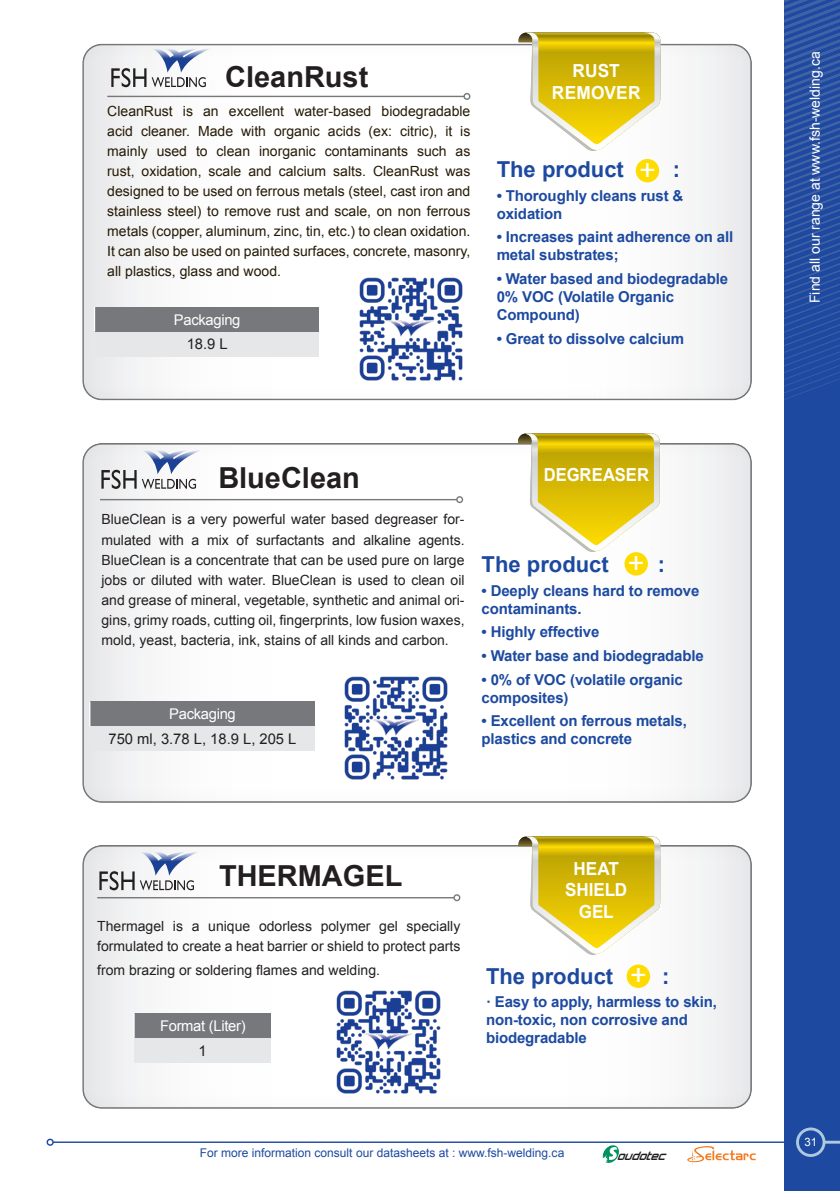
<style>
.page{position:relative;width:840px;height:1191px;background:#fff}
.page>*{position:absolute;margin:0;border:0;box-sizing:border-box;transform-origin:0 0}
.t1{font:700 29px "Arial";color:#231f20}
.t2{font:28.6px "Arial";color:#fff}
.t3{font:700 22px "Arial";color:#1d4aa0}
.t4{font:700 18px/21.6px "Arial";letter-spacing:.005em;color:#fff;text-align:center;scale:.95 1}
.t5{font:700 18px/21.6px "Arial";letter-spacing:.005em;color:#fff;text-align:center;scale:.96 1}
.t6{font:700 18px "Arial";letter-spacing:.005em;color:#fff;scale:.92 1}
.t7{font:700 15px/18px "Arial";letter-spacing:-.01em;color:#1d4aa0}
.t8{font:14.8px "Arial";letter-spacing:-.02em;color:#fff}
.t9{font:14.8px "Arial";color:#231f20}
.t10{font:14px/20px "Arial";color:#231f20;text-align:justify}
.t11{font:14px/20px "Arial";color:#251a05;text-align:justify}
.t12{font:14px "Arial";color:#fff}
.t13{font:12px "Arial";color:#1d4aa0}
.t14{font:12px "Arial";color:#fff}
.t15{font:11.6px "Arial";color:#fff}
.t16{font:italic 700 10.8px "Orbitron";color:#211e1e}
</style>
<div class="page">
<div style="left:82px;top:40px;width:672px;height:362px;background:#231f20;opacity:.38"></div>
<hr style="left:107px;top:96px;width:357px;height:1px;background:#76787b">
<div style="left:463px;top:93px;width:7px;height:7px;border:1px solid #76787b;border-radius:50%"></div>
<div style="left:82px;top:441px;width:672px;height:362px;background:#231f20;opacity:.38"></div>
<hr style="left:100px;top:499px;width:356px;height:1px;background:#76787b">
<div style="left:456px;top:496px;width:7px;height:7px;border:1px solid #76787b;border-radius:50%"></div>
<div style="left:90px;top:701px;width:224px;height:25px;background:#76787b"></div>
<div style="left:90px;top:726px;width:224px;height:25px;background:#e6e7e9"></div>
<svg style="left:89px;top:701px;width:1px;height:25px"></svg>
<div style="left:94px;top:307px;width:225px;height:25px;background:#76787b"></div>
<div style="left:94px;top:332px;width:225px;height:24px;background:#e6e7e9"></div>
<svg style="left:94px;top:307px;width:1px;height:25px"></svg>
<svg style="left:111px;top:46px;width:100px;height:41px"></svg>
<svg style="left:101px;top:448px;width:100px;height:41px"></svg>
<svg style="left:518px;top:33px;width:142px;height:119px"></svg>
<svg style="left:517px;top:433px;width:142px;height:120px"></svg>
<div style="left:624px;top:552px;width:23px;height:23px;background:#ffdc01;border-radius:50%"></div>
<div style="left:635px;top:159px;width:23px;height:23px;background:#ffdc01;border-radius:50%"></div>
<img style="left:339px;top:671px;width:113px;height:113px">
<img style="left:354px;top:272px;width:113px;height:114px">
<div style="left:82px;top:842px;width:672px;height:268px;background:#231f20;opacity:.38"></div>
<hr style="left:97px;top:897px;width:357px;height:1px;background:#76787b">
<div style="left:453px;top:894px;width:7px;height:7px;border:1px solid #76787b;border-radius:50%"></div>
<div style="left:134px;top:1013px;width:137px;height:24px;background:#76787b"></div>
<div style="left:134px;top:1037px;width:137px;height:25px;background:#e6e7e9"></div>
<hr style="left:133px;top:1013px;width:2px;height:24px;background:#fff">
<svg style="left:518px;top:836px;width:141px;height:120px"></svg>
<div style="left:626px;top:964px;width:23px;height:24px;background:#ffdc01;border-radius:50%"></div>
<svg style="left:99px;top:849px;width:100px;height:41px"></svg>
<img style="left:331px;top:985px;width:114px;height:113px">
<div style="left:783px;top:0;width:56px;height:1191px;background:#1d4aa0"></div>
<div style="left:795px;top:1127px;width:30px;height:29px;border:3px solid #aec8df;border-radius:50%"></div>
<hr style="left:823px;top:1140px;width:16px;height:3px;background:#aec8df">
<hr style="left:53px;top:1141px;width:734px;height:2px;background:#1d4aa0">
<div style="left:47px;top:1138px;width:7px;height:7px;border:1px solid #1d4aa0;border-radius:50%"></div>
<svg style="left:602px;top:1145px;width:17px;height:18px"></svg>
<svg style="left:687px;top:1146px;width:68px;height:19px"></svg>
<svg style="left:784px;top:0;width:55px;height:400px"></svg>
<h1 class="t1" style="left:225px;top:58px;width:145px">CleanRust</h1>
<p class="t11" style="left:107px;top:101px;width:364px">CleanRust is an excellent water-based biodegradable acid cleaner. Made with organic acids (ex: citric), it is mainly used to clean inorganic contaminants such as rust, oxidation, scale and calcium salts. CleanRust was designed to be used on ferrous metals (steel, cast iron and stainless steel) to remove rust and scale, on non ferrous metals (copper, aluminum, zinc, tin, etc.) to clean oxidation.<br>It can also be used on painted surfaces, concrete, masonry, all plastics, glass and wood.</p>
<p class="t8" style="left:174px;top:310px;width:68px">Packaging</p>
<p class="t9" style="left:186px;top:334px;width:43px">18.9 L</p>
<p class="t5" style="left:551px;top:60px;width:94px">RUST<br>REMOVER</p>
<p class="t14" style="left:541px;top:65px;width:87px">DÉROUILLEUR</p>
<h3 class="t3" style="left:496px;top:155px;width:129px">The product</h3>
<h3 class="t3" style="left:672px;top:155px;width:9px">:</h3>
<p class="t7" style="left:496px;top:187px;width:188px">• Thoroughly cleans rust &amp; oxidation</p>
<p class="t7" style="left:496px;top:229px;width:238px">• Increases paint adherence on all metal substrates;</p>
<p class="t7" style="left:496px;top:270px;width:233px">• Water based and biodegradable<br>0% VOC (Volatile Organic<br>Compound)</p>
<p class="t7" style="left:496px;top:330px;width:189px">• Great to dissolve calcium</p>
<h2 class="t2" style="left:638px;top:151px;width:18px">+</h2>
<h1 class="t1" style="left:218px;top:458px;width:143px">BlueClean</h1>
<p class="t10" style="left:101px;top:510px;width:364px">BlueClean is a very powerful water based degreaser for&shy;mulated with a mix of surfactants and alkaline agents.<br>BlueClean is a concentrate that can be used pure on large jobs or diluted with water. BlueClean is used to clean oil and grease of mineral, vegetable, synthetic and animal ori&shy;gins, grimy roads, cutting oil, fingerprints, low fusion waxes, mold, yeast, bacteria, ink, stains of all kinds and carbon.</p>
<p class="t8" style="left:169px;top:704px;width:68px">Packaging</p>
<p class="t9" style="left:108px;top:729px;width:189px">750 ml, 3.78 L, 18.9 L, 205 L</p>
<p class="t6" style="left:543px;top:462px;width:116px">DEGREASER</p>
<h2 class="t2" style="left:627px;top:544px;width:18px">+</h2>
<h3 class="t3" style="left:481px;top:549px;width:129px">The product</h3>
<h3 class="t3" style="left:657px;top:549px;width:9px">:</h3>
<p class="t7" style="left:481px;top:582px;width:219px">• Deeply cleans hard to remove contaminants.</p>
<p class="t7" style="left:481px;top:623px;width:119px">• Highly effective</p>
<p class="t7" style="left:481px;top:647px;width:224px">• Water base and biodegradable</p>
<p class="t7" style="left:481px;top:671px;width:203px">• 0% of VOC (volatile organic composites)</p>
<p class="t7" style="left:481px;top:712px;width:207px">• Excellent on ferrous metals, plastics and concrete</p>
<h1 class="t1" style="left:219px;top:856px;width:185px">THERMAGEL</h1>
<p class="t4" style="left:565px;top:858px;width:67px">HEAT<br>SHIELD<br>GEL</p>
<p class="t10" style="left:97px;top:916px;width:364px">Thermagel is a unique odorless polymer gel specially formulated to create a heat barrier or shield to protect parts</p>
<p class="t10" style="left:97px;top:960px;width:284px">from brazing or soldering flames and welding.</p>
<h3 class="t3" style="left:485px;top:961px;width:129px">The product</h3>
<h3 class="t3" style="left:662px;top:961px;width:9px">:</h3>
<p class="t7" style="left:485px;top:993px;width:232px">· Easy to apply, harmless to skin, non-toxic, non corrosive and biodegradable</p>
<h2 class="t2" style="left:629px;top:956px;width:18px">+</h2>
<p class="t8" style="left:160px;top:1016px;width:87px">Format (Liter)</p>
<p class="t9" style="left:198px;top:1040px;width:10px">1</p>
<p class="t13" style="left:200px;top:1144px;width:366px">For more information consult our datasheets at : www.fsh-welding.ca</p>
<p class="t16" style="left:616px;top:1149px;width:55px">oudotec</p>
<p class="t12" style="left:805px;top:303px;width:253px;rotate:-90deg">Find all our range at www.fsh-welding.ca</p>
<p class="t15" style="left:804px;top:1134px;width:14px">31</p>
</div>
